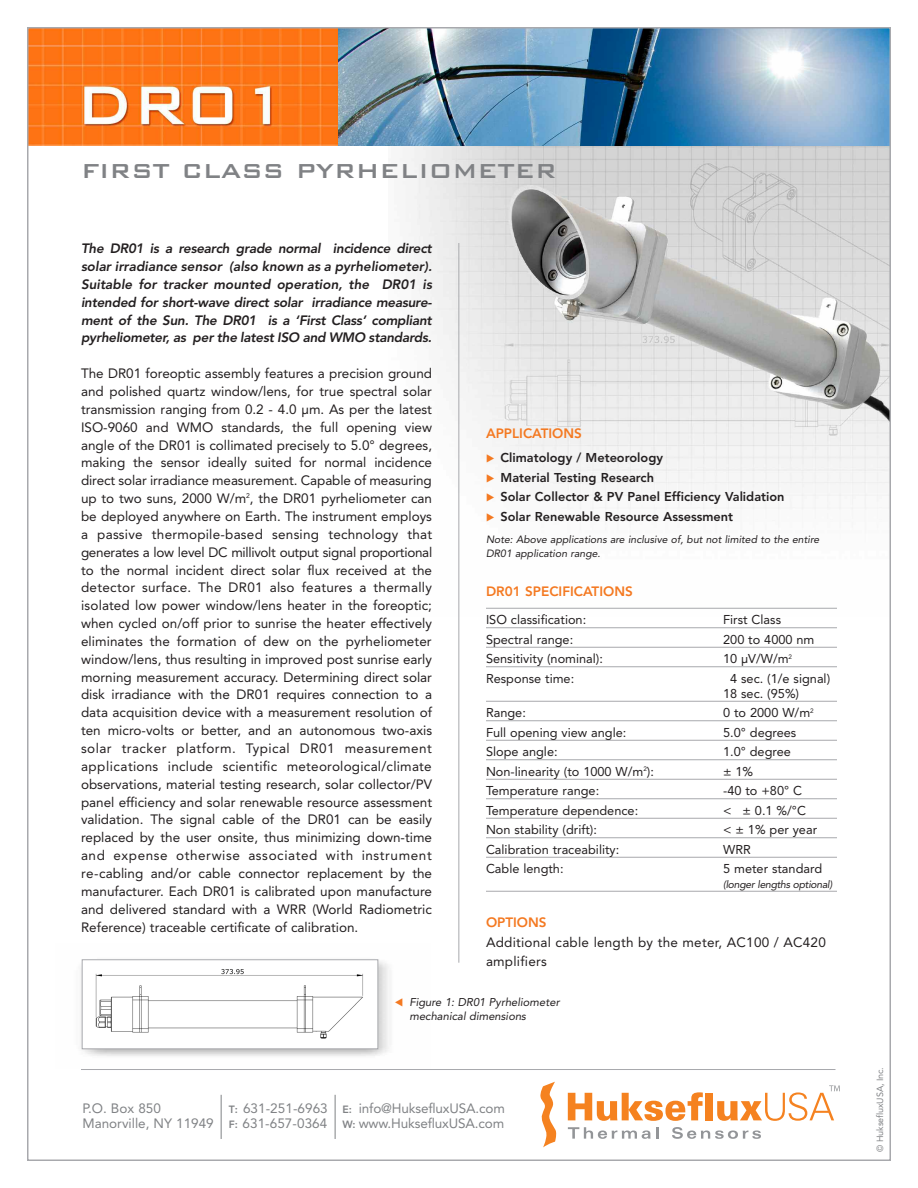
<style>
.page{position:relative;width:918px;height:1188px;background:#fff}
.page>*{position:absolute;margin:0;border:0;box-sizing:border-box;transform-origin:0 0}
.t1{font:500 27px "Bank Gothic BT";color:#808285}
.t2{font:13.5px/17.9px "Avenir";letter-spacing:.015em;color:#231f20;text-align:justify}
.t3{font:italic 800 13.5px/17.9px "Avenir";letter-spacing:-.02em;color:#231f20;text-align:justify}
.t4{font:13.5px/15px "Avenir";color:#808285}
.t5{font:800 13.5px "Avenir";color:#f47921}
.t6{font:12.75px/15px "Avenir";color:#231f20}
.t7{font:800 12.75px/19.5px "Avenir";color:#231f20}
.t8{font:italic 11.25px/13.5px "Avenir";color:#231f20}
.t9{font:italic 10.5px/13.5px "Avenir";color:#231f20}
.t10{font:italic 10.5px "Avenir";letter-spacing:-.03em;color:#231f20}
.t11{font:9px "Avenir";letter-spacing:-.01em;color:#808285}
.s1{color:#fff}
.s2{font-weight:800;font-size:10.5px}
</style>
<div class="page">
<img style="left:388px;top:145px;width:500px;height:472px">
<img style="left:338px;top:30px;width:550px;height:115px">
<svg style="left:30px;top:30px;width:308px;height:115px;background:#fa802b"></svg>
<svg style="left:568px;top:1092px;width:135px;height:29px"></svg>
<div style="left:706px;top:1093px;width:7px;height:27px;background:#f58220"></div>
<svg style="left:540px;top:1082px;width:17px;height:65px"></svg>
<svg style="left:568px;top:1127px;width:90px;height:12px"></svg>
<svg style="left:672px;top:1127px;width:89px;height:12px"></svg>
<svg style="left:717px;top:1085px;width:123px;height:36px"></svg>
<hr style="left:221px;top:1095px;width:1px;height:44px;background:#808285">
<hr style="left:335px;top:1095px;width:1px;height:44px;background:#808285">
<hr style="left:486px;top:608px;width:351px;height:1px;background:#a8a9ad">
<hr style="left:486px;top:627px;width:351px;height:1px;background:#a8a9ad">
<hr style="left:486px;top:647px;width:351px;height:1px;background:#a8a9ad">
<hr style="left:486px;top:666px;width:351px;height:1px;background:#a8a9ad">
<hr style="left:486px;top:701px;width:351px;height:1px;background:#a8a9ad">
<hr style="left:486px;top:720px;width:351px;height:1px;background:#a8a9ad">
<hr style="left:486px;top:740px;width:351px;height:1px;background:#a8a9ad">
<hr style="left:486px;top:759px;width:351px;height:1px;background:#a8a9ad">
<hr style="left:486px;top:779px;width:351px;height:1px;background:#a8a9ad">
<hr style="left:486px;top:798px;width:351px;height:1px;background:#a8a9ad">
<hr style="left:486px;top:818px;width:351px;height:1px;background:#a8a9ad">
<hr style="left:486px;top:837px;width:351px;height:1px;background:#a8a9ad">
<hr style="left:486px;top:857px;width:351px;height:1px;background:#a8a9ad">
<hr style="left:486px;top:891px;width:351px;height:1px;background:#a8a9ad">
<hr style="left:81px;top:1069px;width:755px;height:1px;background:#a8a9ad">
<hr style="left:458px;top:243px;width:1px;height:720px;background:#a8a9ad">
<img style="left:81px;top:959px;width:308px;height:97px">
<img style="left:84px;top:961px;width:292px;height:86px">
<div style="left:82px;top:959px;width:296px;height:90px;border:1px solid #a8a9ad"></div>
<svg style="left:487px;top:455px;width:7px;height:8px"></svg>
<svg style="left:487px;top:474px;width:7px;height:8px"></svg>
<svg style="left:487px;top:494px;width:7px;height:8px"></svg>
<svg style="left:487px;top:513px;width:7px;height:8px"></svg>
<h1 class="t1" style="left:81px;top:153px;width:477px">FIRST CLASS PYRHELIOMETER</h1>
<p class="t3" style="left:81px;top:241px;width:353px">The DR01 is a research grade normal incidence direct solar irradiance sensor (also known as a pyrheliometer).<br>Suitable for tracker mounted operation, the DR01 is intended for short-wave direct solar irradiance measure&shy;ment of the Sun. The DR01 is a ‘First Class’ compliant pyrheliometer, as per the latest ISO and WMO standards.</p>
<p class="t2" style="left:81px;top:366px;width:353px">The DR01 foreoptic assembly features a precision ground and polished quartz window/lens, for true spectral solar transmission ranging from 0.2 - 4.0 µm. As per the latest ISO-9060 and WMO standards, the full opening view angle of the DR01 is collimated precisely to 5.0° degrees, making the sensor ideally suited for normal incidence direct solar irradiance measurement. Capable of measuring up to two suns, 2000 W/m<sup>2</sup>, the DR01 pyrheliometer can be deployed anywhere on Earth. The instrument employs a passive thermopile-based sensing technology that generates a low level DC millivolt output signal proportional to the normal incident direct solar flux received at the detector surface. The DR01 also features a thermally isolated low power window/lens heater in the foreoptic; when cycled on/off prior to sunrise the heater effectively eliminates the formation of dew on the pyrheliometer window/lens, thus resulting in improved post sunrise early morning measurement accuracy. Determining direct solar disk irradiance with the DR01 requires connection to a data acquisition device with a measurement resolution of ten micro-volts or better, and an autonomous two-axis solar tracker platform. Typical DR01 measurement applications include scientific meteorological/climate observations, material testing research, solar collector/PV panel efficiency and solar renewable resource assessment validation. The signal cable of the DR01 can be easily replaced by the user onsite, thus minimizing down-time and expense otherwise associated with instrument re-cabling and/or cable connector replacement by the manufacturer. Each DR01 is calibrated upon manufacture and delivered standard with a WRR (World Radiometric Reference) traceable certificate of calibration.</p>
<p class="t5" style="left:486px;top:428px;width:97px">APPLICATIONS</p>
<p class="t7" style="left:501px;top:449px;width:286px">Climatology / Meteorology<br>Material Testing Research<br>Solar Collector &amp; PV Panel Efficiency Validation Solar Renewable Resource Assessment</p>
<p class="t9" style="left:486px;top:534px;width:335px">Note: Above applications are inclusive of, but not limited to the entire<br>DR01 application range.</p>
<p class="t5" style="left:486px;top:586px;width:148px">DR01 SPECIFICATIONS</p>
<p class="t6" style="left:486px;top:614px;width:102px">ISO classification:</p>
<p class="t6" style="left:723px;top:614px;width:59px">First Class</p>
<p class="t6" style="left:486px;top:633px;width:89px">Spectral range:</p>
<p class="t6" style="left:723px;top:633px;width:93px">200 to 4000 nm</p>
<p class="t6" style="left:486px;top:653px;width:119px">Sensitivity (nominal):</p>
<p class="t6" style="left:723px;top:653px;width:71px">10 µV/W/m<sup>2</sup></p>
<p class="t6" style="left:486px;top:672px;width:90px">Response time:</p>
<p class="t6" style="left:723px;top:672px;width:109px"><span class="s1">0</span>4 sec. (1/e signal)<br>18 sec. (95%)</p>
<p class="t6" style="left:486px;top:707px;width:41px">Range:</p>
<p class="t6" style="left:723px;top:707px;width:92px">0 to 2000 W/m<sup>2</sup></p>
<p class="t6" style="left:486px;top:726px;width:142px">Full opening view angle:</p>
<p class="t6" style="left:723px;top:726px;width:75px">5.0° degrees</p>
<p class="t6" style="left:486px;top:746px;width:73px">Slope angle:</p>
<p class="t6" style="left:723px;top:746px;width:69px">1.0° degree</p>
<p class="t6" style="left:486px;top:765px;width:170px">Non-linearity (to 1000 W/m<sup>2</sup>):</p>
<p class="t6" style="left:723px;top:765px;width:32px">± 1%</p>
<p class="t6" style="left:486px;top:785px;width:115px">Temperature range:</p>
<p class="t6" style="left:723px;top:785px;width:80px">-40 to +80° C</p>
<p class="t6" style="left:486px;top:804px;width:154px">Temperature dependence:</p>
<p class="t6" style="left:723px;top:804px;width:84px">&lt; ± 0.1 %/°C</p>
<p class="t6" style="left:486px;top:824px;width:113px">Non stability (drift):</p>
<p class="t6" style="left:723px;top:824px;width:95px">&lt; ± 1% per year</p>
<p class="t6" style="left:486px;top:843px;width:135px">Calibration traceability:</p>
<p class="t6" style="left:723px;top:843px;width:29px">WRR</p>
<p class="t6" style="left:486px;top:863px;width:79px">Cable length:</p>
<p class="t6" style="left:723px;top:863px;width:101px">5 meter standard</p>
<p class="t10" style="left:723px;top:881px;width:111px">(longer lengths optional)</p>
<p class="t5" style="left:486px;top:917px;width:62px">OPTIONS</p>
<p class="t2" style="left:486px;top:934px;width:341px;line-height:19.5px">Additional cable length by the meter, AC100 / AC420 amplifiers</p>
<p class="t8" style="left:409px;top:997px;width:152px">Figure 1: DR01 Pyrheliometer mechanical dimensions</p>
<p class="t4" style="left:82px;top:1102px;width:133px">P.O. Box 850<br>Manorville, NY 11949</p>
<p class="t4" style="left:229px;top:1102px;width:101px"><span class="s2">T:</span> 631-251-6963<br><span class="s2">F:</span> 631-657-0364</p>
<p class="t4" style="left:342px;top:1102px;width:164px"><span class="s2">E:</span> info@HuksefluxUSA.com<br><span class="s2">W:</span> www.HuksefluxUSA.com</p>
<p class="t11" style="left:876px;top:1152px;width:86px;rotate:-90deg">© HuksefluxUSA, Inc.</p>
</div>
